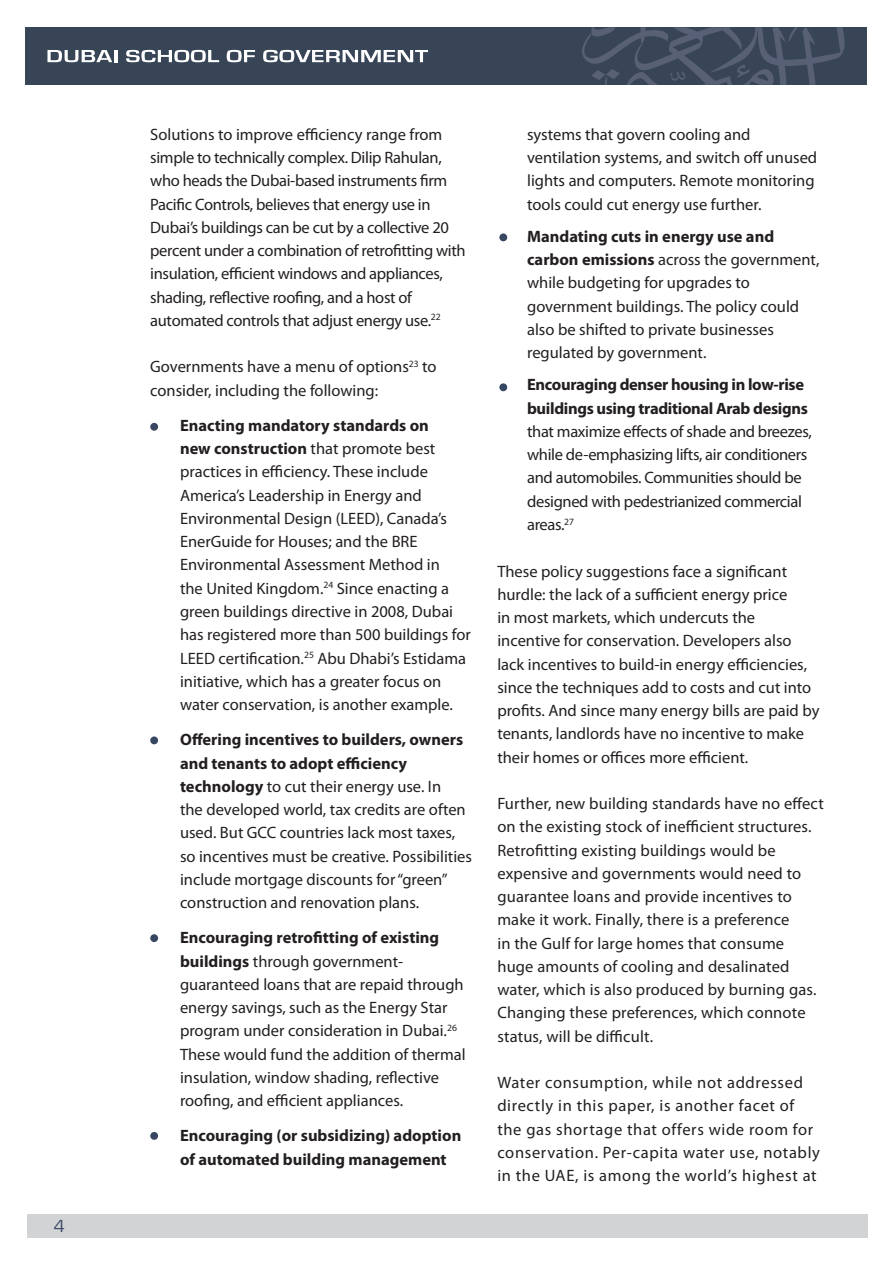
<style>
.page{position:relative;width:893px;height:1263px;background:#fff}
.page>*{position:absolute;margin:0;border:0;box-sizing:border-box;transform-origin:0 0}
.t1{font:18px "Eurostile";color:#384761}
.t2{font:16.5px/23.2px "Myriad Pro";color:#231f20}
.t3{font:16.5px/23.2px "Myriad Pro";letter-spacing:-.02em;color:#231f20}
.t4{font:16.5px/23.2px "Myriad Pro";letter-spacing:.04em;color:#231f20}
.t5{font:700 16.5px/23.2px "Myriad Pro";letter-spacing:-.02em;color:#231f20}
.t6{font:700 16.5px/23.2px "Myriad Pro";color:#231f20}
.s1{font-weight:700}
</style>
<div class="page">
<div style="left:26px;top:27px;width:841px;height:58px;background:#374557"></div>
<svg style="left:582px;top:27px;width:263px;height:58px"></svg>
<svg style="left:47px;top:50px;width:70px;height:12px"></svg>
<svg style="left:126px;top:50px;width:93px;height:12px"></svg>
<svg style="left:227px;top:50px;width:28px;height:12px"></svg>
<svg style="left:263px;top:50px;width:165px;height:12px"></svg>
<div style="left:27px;top:1214px;width:840px;height:23px;background:#d2d3d4"></div>
<div style="left:150px;top:423px;width:8px;height:8px;background:#384761;border-radius:50%"></div>
<div style="left:150px;top:736px;width:8px;height:8px;background:#384761;border-radius:50%"></div>
<div style="left:150px;top:934px;width:8px;height:8px;background:#384761;border-radius:50%"></div>
<div style="left:150px;top:1132px;width:8px;height:8px;background:#384761;border-radius:50%"></div>
<div style="left:499px;top:233px;width:8px;height:8px;background:#384761;border-radius:50%"></div>
<div style="left:499px;top:383px;width:8px;height:8px;background:#384761;border-radius:50%"></div>
<p class="t1" style="left:54px;top:1216px;width:13px">4</p>
<p class="t3" style="left:150px;top:123px;width:317px">Solutions to improve efficiency range from simple to technically complex. Dilip Rahulan, who heads the Dubai-based instruments firm Pacific Controls, believes that energy use in Dubai’s buildings can be cut by a collective 20 percent under a combination of retrofitting with insulation, efficient windows and appliances, shading, reflective roofing, and a host of automated controls that adjust energy use.<sup>22</sup></p>
<p class="t2" style="left:150px;top:355px;width:288px">Governments have a menu of options<sup>23</sup> to consider, including the following:</p>
<p class="t2" style="left:180px;top:414px;width:292px"><span class="s1">Enacting mandatory standards on<br>new construction</span> that promote best practices in efficiency. These include America’s Leadership in Energy and Environmental Design (LEED), Canada’s EnerGuide for Houses; and the BRE Environmental Assessment Method in<br>the United Kingdom.<sup>24</sup> Since enacting a green buildings directive in 2008, Dubai has registered more than 500 buildings for LEED certification.<sup>25</sup> Abu Dhabi’s Estidama initiative, which has a greater focus on water conservation, is another example.</p>
<p class="t2" style="left:180px;top:728px;width:293px"><span class="s1">Offering incentives to builders, owners and tenants to adopt efficiency technology</span> to cut their energy use. In<br>the developed world, tax credits are often used. But GCC countries lack most taxes, so incentives must be creative. Possibilities include mortgage discounts for “green” construction and renovation plans.</p>
<p class="t2" style="left:180px;top:926px;width:287px"><span class="s1">Encouraging retrofitting of existing buildings</span> through government&shy;guaranteed loans that are repaid through energy savings, such as the Energy Star program under consideration in Dubai.<sup>26<br></sup>These would fund the addition of thermal insulation, window shading, reflective roofing, and efficient appliances.</p>
<p class="t6" style="left:180px;top:1123px;width:283px">Encouraging (or subsidizing) adoption of automated building management</p>
<p class="t2" style="left:527px;top:123px;width:292px">systems that govern cooling and ventilation systems, and switch off unused lights and computers. Remote monitoring tools could cut energy use further.</p>
<p class="t2" style="left:527px;top:225px;width:294px"><span class="s1">Mandating cuts in energy use and carbon emissions</span> across the government, while budgeting for upgrades to government buildings. The policy could also be shifted to private businesses regulated by government.</p>
<p class="t5" style="left:527px;top:373px;width:282px">Encouraging denser housing in low-rise buildings using traditional Arab designs</p>
<p class="t3" style="left:527px;top:420px;width:286px">that maximize effects of shade and breezes, while de-emphasizing lifts, air conditioners and automobiles. Communities should be designed with pedestrianized commercial areas.<sup>27</sup></p>
<p class="t2" style="left:497px;top:559px;width:324px">These policy suggestions face a significant hurdle: the lack of a sufficient energy price<br>in most markets, which undercuts the incentive for conservation. Developers also lack incentives to build-in energy efficiencies, since the techniques add to costs and cut into profits. And since many energy bills are paid by tenants, landlords have no incentive to make their homes or offices more efficient.</p>
<p class="t2" style="left:497px;top:792px;width:328px">Further, new building standards have no effect on the existing stock of inefficient structures.<br>Retrofitting existing buildings would be expensive and governments would need to guarantee loans and provide incentives to make it work. Finally, there is a preference<br>in the Gulf for large homes that consume huge amounts of cooling and desalinated water, which is also produced by burning gas.<br>Changing these preferences, which connote status, will be difficult.</p>
<p class="t4" style="left:497px;top:1070px;width:324px">Water consumption, while not addressed directly in this paper, is another facet of the gas shortage that offers wide room for conservation. Per-capita water use, notably in the UAE, is among the world’s highest at</p>
</div>
